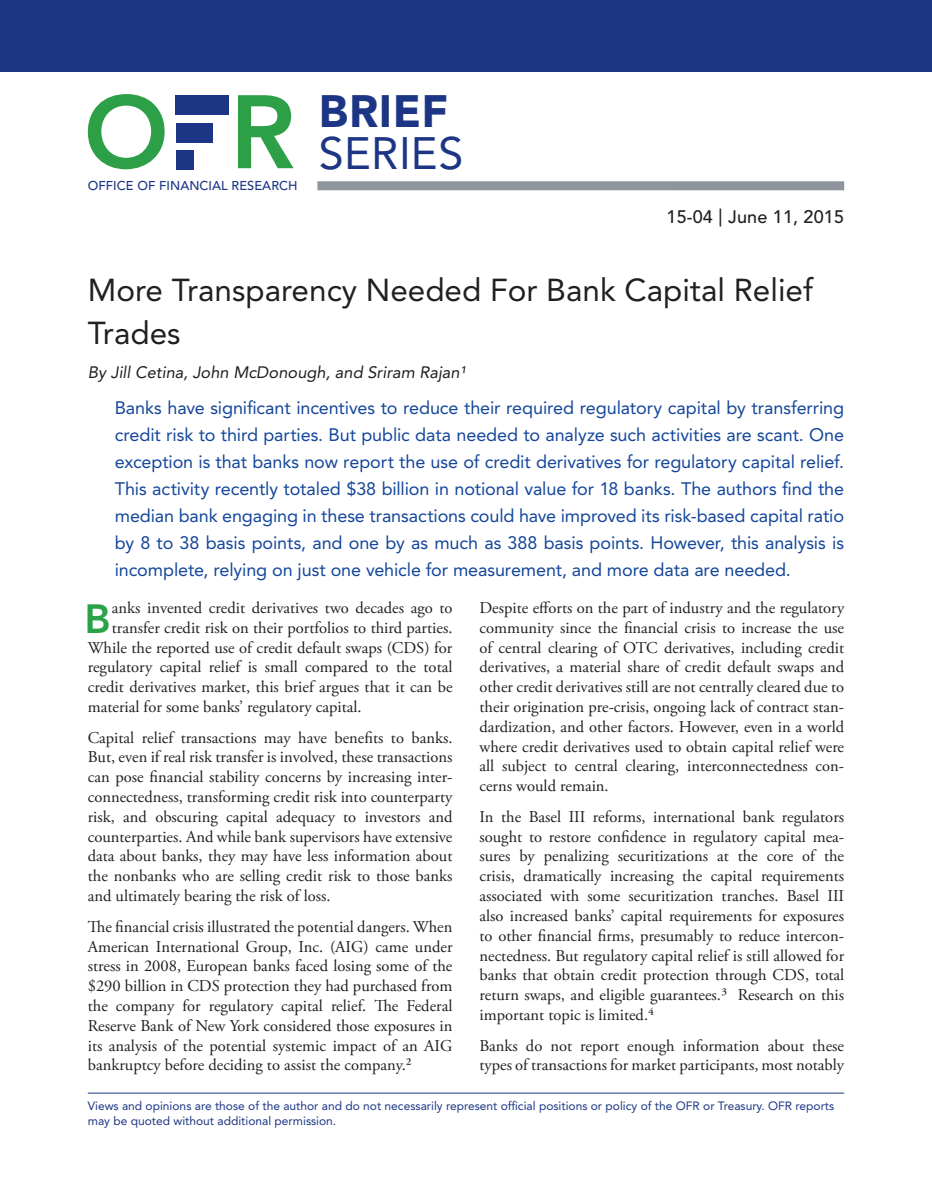
<style>
.page{position:relative;width:932px;height:1202px;background:#fff}
.page>*{position:absolute;margin:0;border:0;box-sizing:border-box;transform-origin:0 0}
.t1{font:45px/42px "Avenir LT Std";letter-spacing:.005em;color:#1c3685}
.Body_txt_dropcap{font:800 40.35px "Avenir LT Std";color:#29a347}
.t2{font:31.5px/43.5px "Avenir LT Std";color:#231f20}
.Intro_Para{font:18px/27px "Avenir LT Std";letter-spacing:-.005em;color:#14469b;text-align:justify}
.t3{font:500 18px "Avenir LT Std";letter-spacing:.01em;color:#231f20}
.Body_text{font:16.5px/19.8px "Adobe Garamond Pro";color:#231f20;text-align:justify}
.Body_txt_dropcap-2{font:16.5px "Adobe Garamond Pro";color:#231f20}
.Authors{font:italic 16.5px "Avenir LT Std";color:#231f20}
.t4{font:500 12.75px "Avenir LT Std";letter-spacing:.005em;color:#1c3685}
.Body_text-2{font:12px/15px "Avenir LT Std";color:#1c3685}
.s1{font-weight:900}
</style>
<div class="page">
<div style="left:0;top:0;width:932px;height:72px;background:#1c3685"></div>
<div style="left:317px;top:181px;width:527px;height:9px;background:#8f959d"></div>
<svg style="left:88px;top:94px;width:77px;height:75px"></svg>
<svg style="left:238px;top:95px;width:55px;height:73px"></svg>
<div style="left:176px;top:95px;width:53px;height:20px;background:#1c3685"></div>
<div style="left:176px;top:123px;width:37px;height:19px;background:#1c3685"></div>
<div style="left:176px;top:150px;width:17px;height:19px;background:#1c3685"></div>
<hr style="left:88px;top:1092px;width:756px;height:1px;background:#1c3685">
<p class="t4" style="left:88px;top:178px;width:211px">OFFICE OF FINANCIAL RESEARCH</p>
<p class="t1" style="left:319px;top:90px;width:146px"><span class="s1">BRIEF<br></span>SERIES</p>
<p class="t3" style="left:666px;top:207px;width:179px">15-04 | June 11, 2015</p>
<h1 class="t2" style="left:88px;top:268px;width:726px">More Transparency Needed For Bank Capital Relief<br>Trades</h1>
<p class="Authors" style="left:88px;top:362px;width:379px">By Jill Cetina, John McDonough, and Sriram Rajan1</p>
<p class="Intro_Para" style="left:115px;top:394px;width:730px">Banks have significant incentives to reduce their required regulatory capital by transferring credit risk to third parties. But public data needed to analyze such activities are scant. One exception is that banks now report the use of credit derivatives for regulatory capital relief.<br>This activity recently totaled $38 billion in notional value for 18 banks. The authors find the median bank engaging in these transactions could have improved its risk-based capital ratio by 8 to 38 basis points, and one by as much as 388 basis points. However, this analysis is incomplete, relying on just one vehicle for measurement, and more data are needed.</p>
<p class="Body_txt_dropcap" style="left:85px;top:595px;width:28px">B</p>
<p class="Body_txt_dropcap-2" style="left:112px;top:598px;width:342px">anks invented credit derivatives two decades ago to</p>
<p class="Body_text" style="left:479px;top:598px;width:366px">Despite efforts on the part of industry and the regulatory community since the financial crisis to increase the use of central clearing of OTC derivatives, including credit derivatives, a material share of credit default swaps and other credit derivatives still are not centrally cleared due to their origination pre-crisis, ongoing lack of contract stan&shy;dardization, and other factors. However, even in a world where credit derivatives used to obtain capital relief were all subject to central clearing, interconnectedness con&shy;cerns would remain.</p>
<p class="Body_text" style="left:479px;top:807px;width:366px">In the Basel III reforms, international bank regulators sought to restore confidence in regulatory capital mea&shy;sures by penalizing securitizations at the core of the crisis, dramatically increasing the capital requirements associated with some securitization tranches. Basel III also increased banks’ capital requirements for exposures to other financial firms, presumably to reduce intercon&shy;nectedness. But regulatory capital relief is still allowed for banks that obtain credit protection through CDS, total return swaps, and eligible guarantees.3 Research on this important topic is limited.4</p>
<p class="Body_text" style="left:479px;top:1036px;width:366px">Banks do not report enough information about these types of transactions for market participants, most notably</p>
<p class="Body_text-2" style="left:88px;top:1098px;width:748px">Views and opinions are those of the author and do not necessarily represent official positions or policy of the OFR or Treasury. OFR reports may be quoted without additional permission.</p>
<p class="Body_txt_dropcap-2" style="left:112px;top:617px;width:342px">transfer credit risk on their portfolios to third parties.</p>
<p class="Body_txt_dropcap-2" style="left:88px;top:637px;width:366px">While the reported use of credit default swaps (CDS) for</p>
<p class="Body_txt_dropcap-2" style="left:88px;top:657px;width:366px">regulatory capital relief is small compared to the total</p>
<p class="Body_txt_dropcap-2" style="left:88px;top:677px;width:366px">credit derivatives market, this brief argues that it can be</p>
<p class="Body_txt_dropcap-2" style="left:88px;top:697px;width:275px">material for some banks’ regulatory capital.</p>
<p class="Body_text" style="left:88px;top:728px;width:366px">Capital relief transactions may have benefits to banks.<br>But, even if real risk transfer is involved, these transactions can pose financial stability concerns by increasing inter&shy;connectedness, transforming credit risk into counterparty risk, and obscuring capital adequacy to investors and counterparties. And while bank supervisors have extensive data about banks, they may have less information about the nonbanks who are selling credit risk to those banks and ultimately bearing the risk of loss.</p>
<p class="Body_text" style="left:88px;top:917px;width:366px">The financial crisis illustrated the potential dangers. When American International Group, Inc. (AIG) came under stress in 2008, European banks faced losing some of the $290 billion in CDS protection they had purchased from the company for regulatory capital relief. The Federal Reserve Bank of New York considered those exposures in its analysis of the potential systemic impact of an AIG bankruptcy before deciding to assist the company.2</p>
</div>
